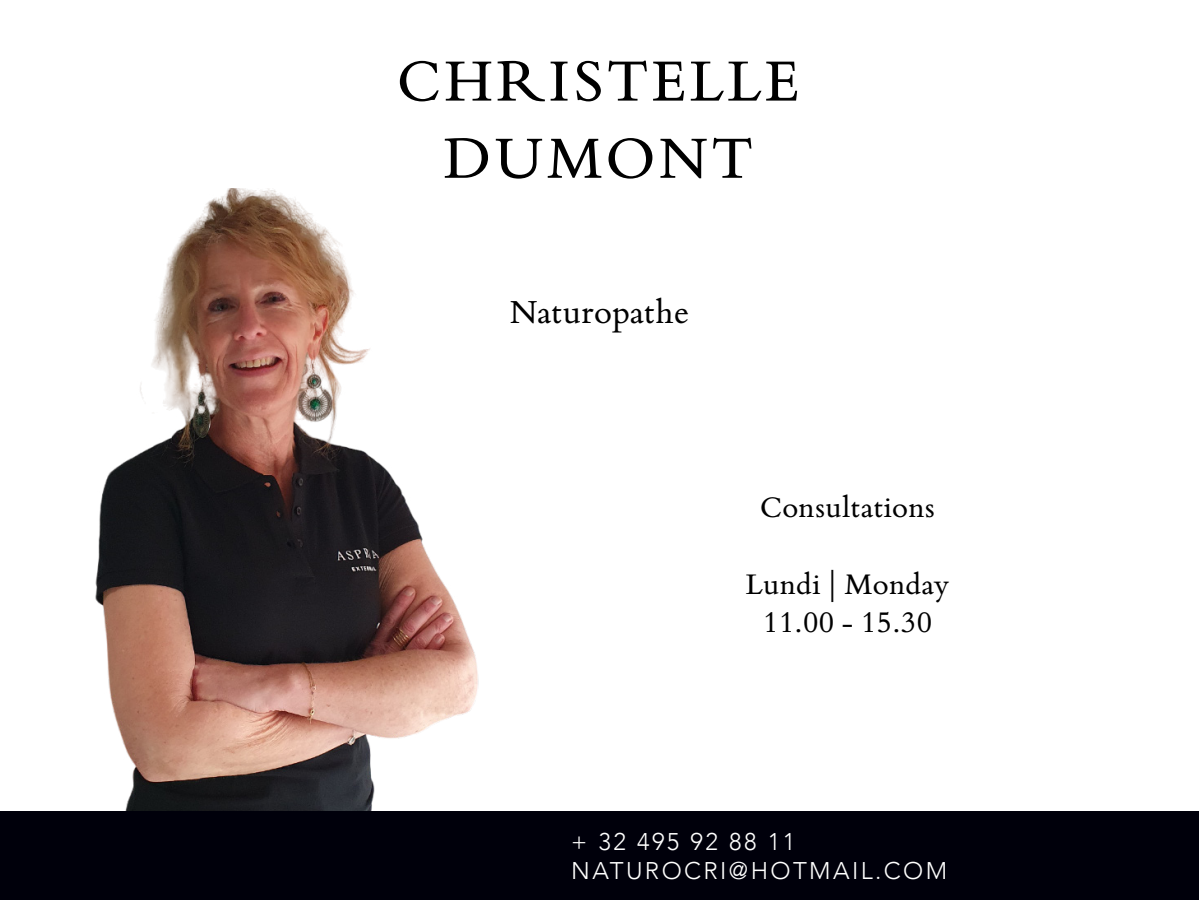
<style>
.page{position:relative;width:1200px;height:900px;background:#fff}
.page>*{position:absolute;margin:0;border:0;box-sizing:border-box;transform-origin:0 0}
.t1{font:64.35px "Bembo Book MT Pro";letter-spacing:.05em;color:#000}
.t2{font:36.15px "Bembo Book MT Pro";letter-spacing:.005em;color:#000}
.t3{font:32.1px "Bembo Book MT Pro";letter-spacing:.01em;color:#000}
.t4{font:300 24.15px "Avenir";letter-spacing:.1em;color:#fff}
</style>
<div class="page">
<img style="left:95px;top:189px;width:384px;height:622px">
<div style="left:0;top:811px;width:1199px;height:89px;background:#00000b"></div>
<p class="t1" style="left:397px;top:38px;width:404px">CHRISTELLE</p>
<p class="t1" style="left:443px;top:115px;width:311px">DUMONT</p>
<p class="t2" style="left:510px;top:288px;width:180px">Naturopathe</p>
<p class="t3" style="left:760px;top:485px;width:176px">Consultations</p>
<p class="t3" style="left:746px;top:563px;width:205px">Lundi | Monday</p>
<p class="t3" style="left:763px;top:601px;width:171px">11.00 - 15.30</p>
<p class="t4" style="left:571px;top:828px;width:225px">+ 32 495 92 88 11</p>
<p class="t4" style="left:571px;top:857px;width:377px">NATUROCRI@HOTMAIL.COM</p>
</div>
